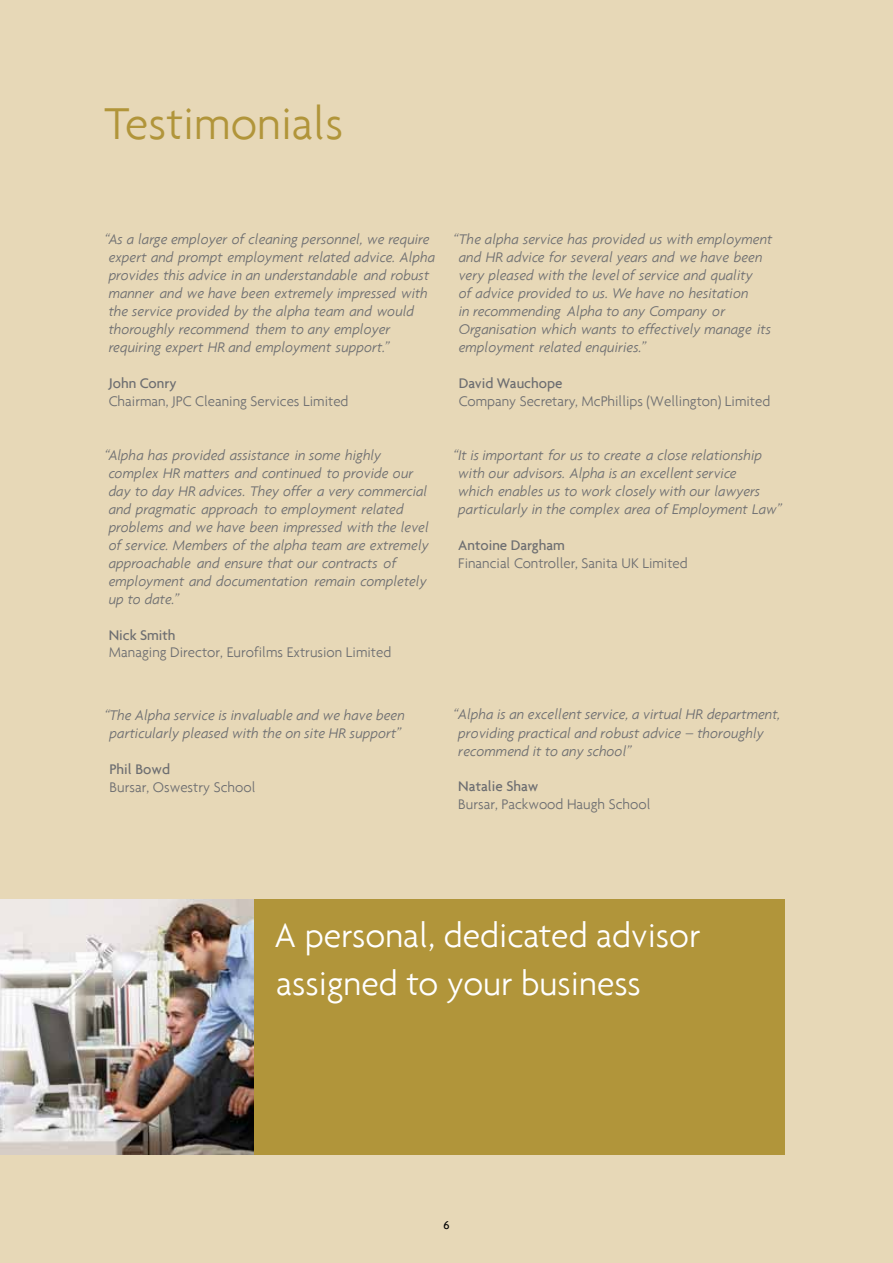
<style>
.page{position:relative;width:893px;height:1263px;background:#e7d8b7}
.page>*{position:absolute;margin:0;border:0;box-sizing:border-box;transform-origin:0 0}
.t1{font:300 48px "Agenda";color:#b1953a}
.t2{font:300 36px/48px "Agenda";color:#fff}
.t3{font:italic 300 15px/18px "Agenda";color:#6d6e71}
.t4{font:300 15px "Agenda";color:#6d6e71}
.t5{font:500 15px "Agenda";color:#6d6e71}
.t6{font:500 12px "Agenda";color:#000}
</style>
<div class="page">
<div style="left:253px;top:900px;width:532px;height:255px;background:#b1953a"></div>
<img style="left:0;top:900px;width:253px;height:255px">
<h1 class="t1" style="left:105px;top:95px;width:240px">Testimonials</h1>
<p class="t3" style="left:105px;top:230px;width:332px">sA“ a large employer of cleaning personnel, we require expert and prompt employment related advice. Alpha provides this advice in an understandable and robust manner and we have been extremely impressed with the service provided by the alpha team and would thoroughly recommend them to any employer requiring expert HR and employment support.”</p>
<p class="t5" style="left:109px;top:374px;width:70px">John Conry</p>
<p class="t4" style="left:109px;top:392px;width:241px">Chairman, JPC Cleaning Services Limited</p>
<p class="t3" style="left:105px;top:446px;width:326px">ahp lA“ has provided assistance in some highly complex HR matters and continued to provide our day to day HR advices. They offer a very commercial and pragmatic approach to employment related problems and we have been impressed with the level of service. Members of the alpha team are extremely approachable and ensure that our contracts of employment and documentation remain completely up to date.”</p>
<p class="t5" style="left:109px;top:626px;width:68px">Nick Smith</p>
<p class="t4" style="left:109px;top:644px;width:284px">Managing Director, Eurofilms Extrusion Limited</p>
<p class="t3" style="left:105px;top:705px;width:302px;text-align:center">“The Alpha service is invaluable and we have been particularly pleased with the on site HR support”</p>
<p class="t5" style="left:110px;top:760px;width:62px">Phil Bowd</p>
<p class="t4" style="left:110px;top:778px;width:147px">Bursar, Oswestry School</p>
<p class="t3" style="left:459px;top:230px;width:315px;text-indent:-6px">ehT“ alpha service has provided us with employment and HR advice for several years and we have been very pleased with the level of service and quality<br>of advice provided to us. We have no hesitation<br>in recommending Alpha to any Company or Organisation which wants to effectively manage its employment related enquiries.”</p>
<p class="t5" style="left:459px;top:374px;width:105px">David Wauchope</p>
<p class="t4" style="left:459px;top:392px;width:313px">Company Secretary, McPhillips (Wellington) Limited</p>
<p class="t3" style="left:458px;top:446px;width:325px;text-indent:-5px">tI“ is important for us to create a close relationship with our advisors. Alpha is an excellent service<br>which enables us to work closely with our lawyers particularly in the complex area of Employment Law”</p>
<p class="t5" style="left:458px;top:536px;width:108px">Antoine Dargham</p>
<p class="t4" style="left:458px;top:554px;width:231px">Financial Controller, Sanita UK Limited</p>
<p class="t3" style="left:458px;top:705px;width:324px;text-indent:-5px">“Alpha is an excellent service, a virtual HR department, providing practical and robust advice – thoroughly recommend it to any school”</p>
<p class="t5" style="left:458px;top:777px;width:82px">Natalie Shaw</p>
<p class="t4" style="left:458px;top:795px;width:194px">Bursar, Packwood Haugh School</p>
<h2 class="t2" style="left:275px;top:911px;width:427px">A personal, dedicated advisor assigned to your business</h2>
<p class="t6" style="left:443px;top:1218px;width:8px">6</p>
</div>
